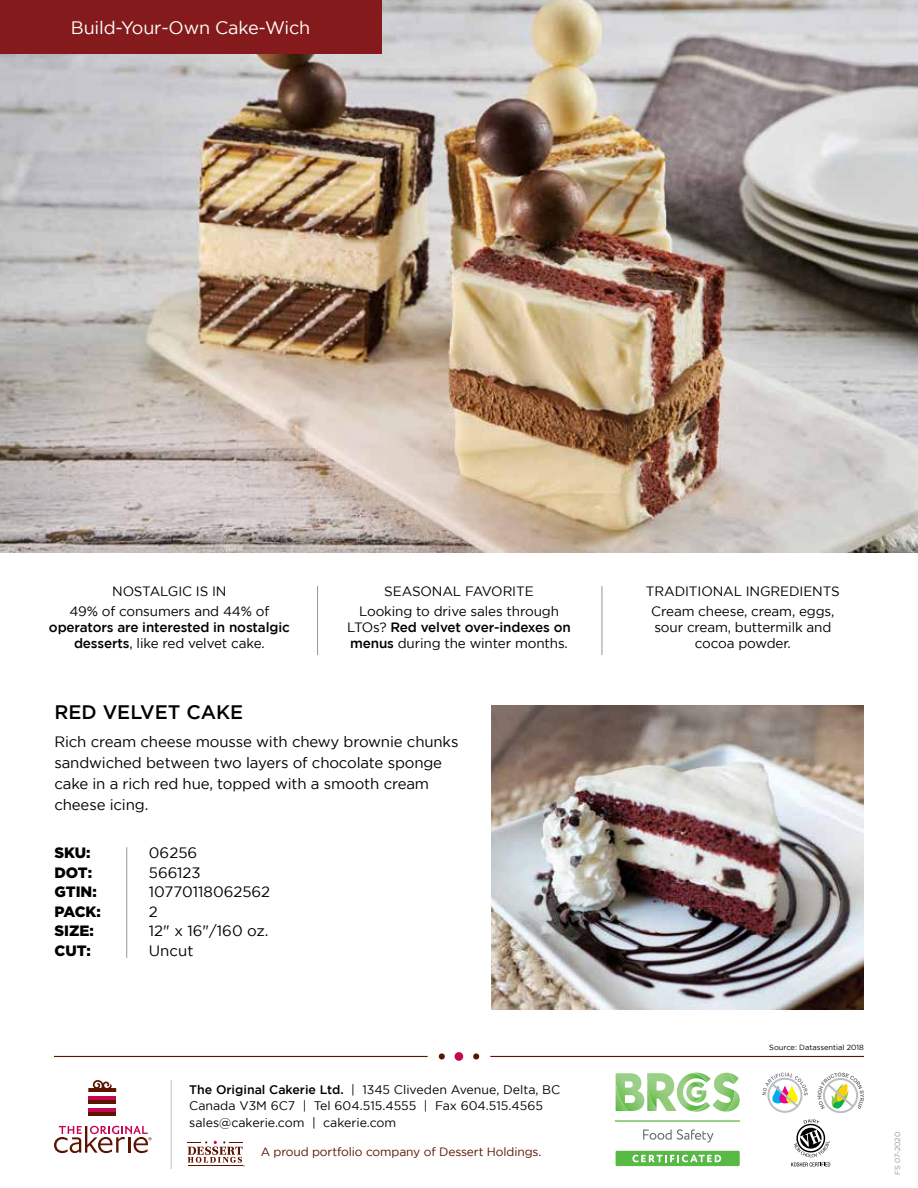
<style>
.page{position:relative;width:918px;height:1188px;background:#fff}
.page>*{position:absolute;margin:0;border:0;box-sizing:border-box;transform-origin:0 0}
.t1{font:500 19.5px "Gotham";color:#000}
.t2{font:18px "Gotham";letter-spacing:-.01em;color:#fff}
.t3{font:15px/21px "Gotham";letter-spacing:-.01em;color:#000}
.t4{font:900 15px "Gotham";color:#000}
.t5{font:13.5px/19.5px "Gotham";letter-spacing:-.01em;color:#000;text-align:center}
.t6{font:500 13.5px/16.2px "Gotham";letter-spacing:-.01em;color:#000;text-align:center}
.t7{font:12.3px/16.5px "Gotham";color:#000}
.t8{font:12px "Gotham";letter-spacing:-.01em;color:#5b1400}
.t9{font:7.5px "Gotham";color:#000}
.t10{font:7.5px "Gotham";letter-spacing:-.01em;color:#939598}
.s1{font-weight:400}
.s2{font-weight:500}
</style>
<div class="page">
<img style="left:0;top:0;width:918px;height:553px">
<img style="left:491px;top:705px;width:373px;height:305px">
<div style="left:0;top:0;width:381px;height:54px;background:#841a1c"></div>
<hr style="left:88px;top:1112px;width:28px;height:4px;background:#5b1400">
<hr style="left:88px;top:1100px;width:28px;height:4px;background:#5b1400">
<hr style="left:88px;top:1108px;width:28px;height:4px;background:#c60651">
<hr style="left:88px;top:1096px;width:28px;height:4px;background:#c60651">
<svg style="left:88px;top:1080px;width:28px;height:12px"></svg>
<svg style="left:54px;top:1126px;width:97px;height:27px"></svg>
<svg style="left:791px;top:1119px;width:39px;height:48px"></svg>
<div style="left:455px;top:1052px;width:8px;height:9px;background:#c60651;border-radius:50%"></div>
<div style="left:439px;top:1053px;width:6px;height:7px;background:#5b1400;border-radius:50%"></div>
<div style="left:473px;top:1053px;width:6px;height:7px;background:#5b1400;border-radius:50%"></div>
<hr style="left:54px;top:1056px;width:374px;height:1px;background:#5b1400">
<hr style="left:490px;top:1056px;width:374px;height:1px;background:#5b1400">
<svg style="left:762px;top:1073px;width:46px;height:40px"></svg>
<svg style="left:616px;top:1073px;width:124px;height:39px"></svg>
<svg style="left:643px;top:1129px;width:71px;height:13px"></svg>
<hr style="left:616px;top:1120px;width:124px;height:1px;background:#9bcf87">
<div style="left:616px;top:1151px;width:124px;height:15px;background:#58b947"></div>
<svg style="left:632px;top:1155px;width:89px;height:7px"></svg>
<svg style="left:817px;top:1073px;width:47px;height:40px"></svg>
<hr style="left:171px;top:1080px;width:1px;height:89px;background:#bec0c2">
<svg style="left:188px;top:1141px;width:57px;height:26px"></svg>
<hr style="left:317px;top:586px;width:1px;height:69px;background:#939598">
<hr style="left:602px;top:586px;width:1px;height:69px;background:#939598">
<hr style="left:126px;top:847px;width:1px;height:111px;background:#939598">
<p class="t2" style="left:71px;top:18px;width:241px">Build-Your-Own Cake-Wich</p>
<p class="t5" style="left:69px;top:582px;width:202px">NOSTALGIC IS IN<br>49% of consumers and 44% of</p>
<p class="t6" style="left:49px;top:619px;width:242px">operators are interested in nostalgic desserts<span class="s1">, like red velvet cake.</span></p>
<p class="t5" style="left:359px;top:582px;width:201px">SEASONAL FAVORITE<br>Looking to drive sales through</p>
<p class="t6" style="left:347px;top:619px;width:225px;text-align:left"><span class="s1">LTOs?</span> Red velvet over-indexes on menus <span class="s1">during the winter months.</span></p>
<h1 class="t1" style="left:54px;top:701px;width:190px">RED VELVET CAKE</h1>
<p class="t3" style="left:54px;top:731px;width:406px">Rich cream cheese mousse with chewy brownie chunks sandwiched between two layers of chocolate sponge cake in a rich red hue, topped with a smooth cream cheese icing.</p>
<p class="t4" style="left:54px;top:844px;width:38px">SKU:</p>
<p class="t3" style="left:149px;top:842px;width:50px">06256</p>
<p class="t4" style="left:54px;top:864px;width:39px">DOT:</p>
<p class="t3" style="left:149px;top:862px;width:53px">566123</p>
<p class="t4" style="left:54px;top:883px;width:44px">GTIN:</p>
<p class="t3" style="left:149px;top:881px;width:123px">10770118062562</p>
<p class="t4" style="left:54px;top:903px;width:48px">PACK:</p>
<p class="t3" style="left:149px;top:901px;width:10px">2</p>
<p class="t4" style="left:54px;top:922px;width:41px">SIZE:</p>
<p class="t3" style="left:149px;top:920px;width:121px">12" x 16"/160 oz.</p>
<p class="t4" style="left:54px;top:942px;width:38px">CUT:</p>
<p class="t3" style="left:149px;top:940px;width:46px">Uncut</p>
<p class="t7" style="left:189px;top:1081px;width:373px"><span class="s2">The Original Cakerie Ltd.</span> | 1345 Cliveden Avenue, Delta, BC<br>Canada V3M 6C7 | Tel 604.515.4555 | Fax 604.515.4565 sales@cakerie.com | cakerie.com</p>
<p class="t8" style="left:261px;top:1145px;width:282px">A proud portfolio company of Dessert Holdings.</p>
<p class="t5" style="left:646px;top:582px;width:195px">TRADITIONAL INGREDIENTS<br>Cream cheese, cream, eggs,</p>
<p class="t5" style="left:654px;top:619px;width:178px;line-height:16.2px">sour cream, buttermilk and cocoa powder.</p>
<p class="t9" style="left:769px;top:1044px;width:96px">Source: Datassential 2018</p>
<p class="t10" style="left:893px;top:1175px;width:45px;rotate:-90deg">FS 07-2020</p>
</div>
